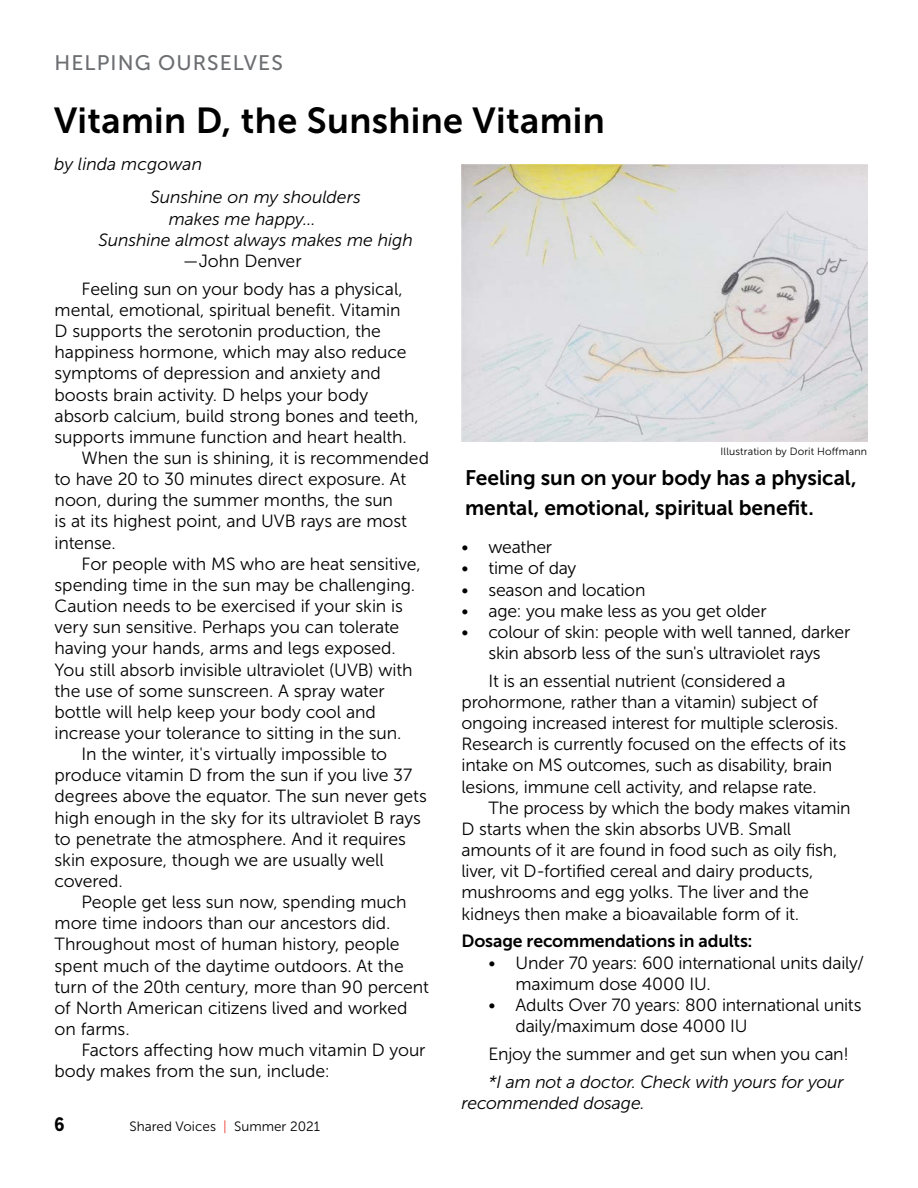
<style>
.page{position:relative;width:918px;height:1188px;background:#fff}
.page>*{position:absolute;margin:0;border:0;box-sizing:border-box;transform-origin:0 0}
.t1{font:36px "Museo Sans 700";letter-spacing:.01em;color:#000}
.t2{font:21px/30px "Museo Sans 700";letter-spacing:-.005em;color:#000}
.t3{font:21px "Museo Sans 500";letter-spacing:.05em;color:#6d6e71}
.t4{font:700 19.5px "Mission Gothic";color:#000}
.t5{font:17.7px/21.1px "Museo Sans 300";letter-spacing:-.01em;color:#000}
.t6{font:italic 17.7px/21.1px "Museo Sans 300";letter-spacing:-.005em;color:#000}
.t7{font:17.7px "Museo Sans 700";letter-spacing:-.01em;color:#000}
.t8{font:13.5px "Museo Sans 300";color:#000}
.t9{font:10.5px "Museo Sans 300";letter-spacing:.015em;color:#000}
.s1{color:#ef3e32}
</style>
<div class="page">
<img style="left:462px;top:165px;width:405px;height:276px">
<p class="t3" style="left:55px;top:51px;width:230px">HELPING OURSELVES</p>
<h1 class="t1" style="left:54px;top:100px;width:552px">Vitamin D, the Sunshine Vitamin</h1>
<p class="t6" style="left:54px;top:153px;width:150px">by linda mcgowan</p>
<p class="t6" style="left:151px;top:187px;width:212px">Sunshine on my shoulders</p>
<p class="t6" style="left:169px;top:208px;width:148px">makes me happy…</p>
<p class="t6" style="left:99px;top:229px;width:316px">Sunshine almost always makes me high</p>
<p class="t5" style="left:82px;top:247px;width:323px;line-height:27.9px;text-align:center">—John Denver<br>Feeling sun on your body has a physical,</p>
<p class="t5" style="left:55px;top:299px;width:347px">mental, emotional, spiritual benefit. Vitamin</p>
<p class="t5" style="left:55px;top:321px;width:328px">D supports the serotonin production, the</p>
<p class="t5" style="left:55px;top:342px;width:353px">happiness hormone, which may also reduce</p>
<p class="t5" style="left:55px;top:363px;width:328px">symptoms of depression and anxiety and</p>
<p class="t5" style="left:55px;top:384px;width:315px">boosts brain activity. D helps your body</p>
<p class="t5" style="left:55px;top:405px;width:366px">absorb calcium, build strong bones and teeth,</p>
<p class="t5" style="left:55px;top:426px;width:354px">supports immune function and heart health.</p>
<p class="t5" style="left:82px;top:448px;width:349px">When the sun is shining, it is recommended</p>
<p class="t5" style="left:55px;top:469px;width:353px">to have 20 to 30 minutes direct exposure. At</p>
<p class="t5" style="left:55px;top:490px;width:340px">noon, during the summer months, the sun</p>
<p class="t5" style="left:55px;top:511px;width:354px">is at its highest point, and UVB rays are most</p>
<p class="t5" style="left:55px;top:532px;width:63px">intense.</p>
<p class="t5" style="left:82px;top:553px;width:341px">For people with MS who are heat sensitive,</p>
<p class="t5" style="left:55px;top:574px;width:362px">spending time in the sun may be challenging.</p>
<p class="t5" style="left:55px;top:596px;width:350px">Caution needs to be exercised if your skin is</p>
<p class="t5" style="left:55px;top:617px;width:346px">very sun sensitive. Perhaps you can tolerate</p>
<p class="t5" style="left:55px;top:638px;width:343px">having your hands, arms and legs exposed.</p>
<p class="t5" style="left:55px;top:659px;width:359px">You still absorb invisible ultraviolet (UVB) with</p>
<p class="t5" style="left:55px;top:680px;width:332px">the use of some sunscreen. A spray water</p>
<p class="t5" style="left:55px;top:701px;width:323px">bottle will help keep your body cool and</p>
<p class="t5" style="left:55px;top:722px;width:348px">increase your tolerance to sitting in the sun.</p>
<p class="t5" style="left:82px;top:744px;width:307px">In the winter, it's virtually impossible to</p>
<p class="t5" style="left:55px;top:765px;width:359px">produce vitamin D from the sun if you live 37</p>
<p class="t5" style="left:55px;top:786px;width:374px">degrees above the equator. The sun never gets</p>
<p class="t5" style="left:55px;top:807px;width:368px">high enough in the sky for its ultraviolet B rays</p>
<p class="t5" style="left:55px;top:828px;width:353px">to penetrate the atmosphere. And it requires</p>
<p class="t5" style="left:55px;top:849px;width:331px">skin exposure, though we are usually well</p>
<p class="t5" style="left:55px;top:871px;width:70px">covered.</p>
<p class="t5" style="left:82px;top:892px;width:327px">People get less sun now, spending much</p>
<p class="t5" style="left:55px;top:913px;width:338px">more time indoors than our ancestors did.</p>
<p class="t5" style="left:55px;top:934px;width:347px">Throughout most of human history, people</p>
<p class="t5" style="left:55px;top:955px;width:351px">spent much of the daytime outdoors. At the</p>
<p class="t5" style="left:55px;top:976px;width:376px">turn of the 20th century, more than 90 percent</p>
<p class="t5" style="left:55px;top:997px;width:354px">of North American citizens lived and worked</p>
<p class="t5" style="left:55px;top:1019px;width:77px">on farms.</p>
<p class="t5" style="left:82px;top:1040px;width:345px">Factors affecting how much vitamin D your</p>
<p class="t5" style="left:55px;top:1061px;width:277px">body makes from the sun, include:</p>
<p class="t4" style="left:54px;top:1112px;width:12px">6</p>
<p class="t8" style="left:130px;top:1119px;width:192px">Shared Voices <span class="s1">|</span> Summer 2021</p>
<p class="t9" style="left:721px;top:446px;width:148px">Illustration by Dorit Hoffmann</p>
<p class="t2" style="left:465px;top:463px;width:393px">Feeling sun on your body has a physical, mental, emotional, spiritual benefit.</p>
<p class="t5" style="left:462px;top:537px;width:92px">• weather</p>
<p class="t5" style="left:462px;top:558px;width:116px">• time of day</p>
<p class="t5" style="left:462px;top:579px;width:185px">• season and location</p>
<p class="t5" style="left:462px;top:600px;width:307px">• age: you make less as you get older</p>
<p class="t5" style="left:462px;top:621px;width:390px;text-align:center">• colour of skin: people with well tanned, darker skin absorb less of the sun's ultraviolet rays</p>
<p class="t5" style="left:462px;top:670px;width:386px;text-indent:27px">It is an essential nutrient (considered a prohormone, rather than a vitamin) subject of ongoing increased interest for multiple sclerosis.<br>Research is currently focused on the effects of its intake on MS outcomes, such as disability, brain lesions, immune cell activity, and relapse rate.</p>
<p class="t5" style="left:462px;top:797px;width:391px;text-indent:27px">The process by which the body makes vitamin D starts when the skin absorbs UVB. Small amounts of it are found in food such as oily fish, liver, vit D-fortified cereal and dairy products, mushrooms and egg yolks. The liver and the kidneys then make a bioavailable form of it.</p>
<p class="t7" style="left:462px;top:931px;width:293px">Dosage recommendations in adults:</p>
<p class="t5" style="left:516px;top:952px;width:350px;text-indent:-27px">• Under 70 years: 600 international units daily/ maximum dose 4000 IU.</p>
<p class="t5" style="left:516px;top:994px;width:348px;text-indent:-27px">• Adults Over 70 years: 800 international units daily/maximum dose 4000 IU</p>
<p class="t5" style="left:489px;top:1043px;width:362px">Enjoy the summer and get sun when you can!</p>
<p class="t6" style="left:462px;top:1071px;width:384px;text-indent:27px">*I am not a doctor. Check with yours for your recommended dosage.</p>
</div>
